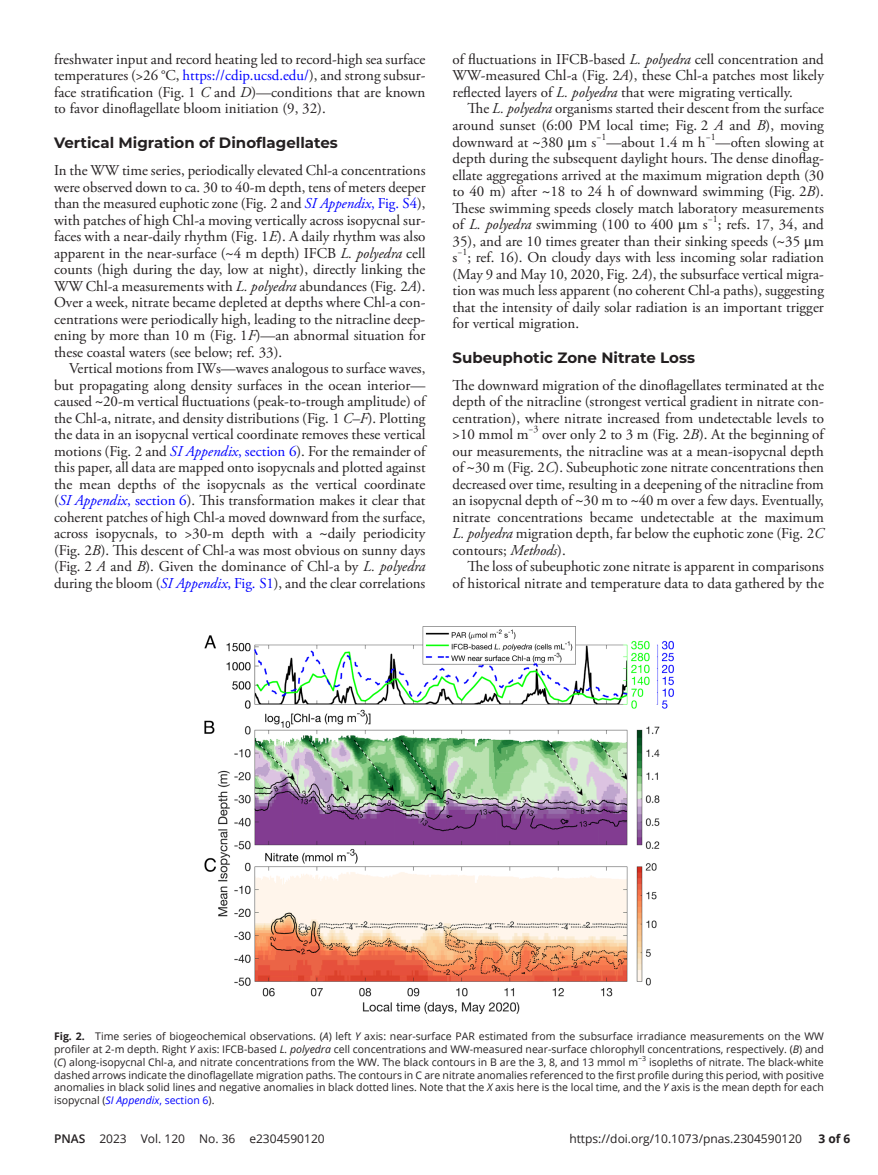
<style>
.page{position:relative;width:878px;height:1175px;background:#fff}
.page>*{position:absolute;margin:0;border:0;box-sizing:border-box;transform-origin:0 0}
.t1{font:15px/16.5px "Adobe Garamond Pro";color:#231f20;text-align:justify}
.t2{font:700 15px "Montserrat";color:#231f20}
.t3{font:12px "Open Sans";color:#231f20}
.t4{font:700 12px "Open Sans";color:#231f20}
.t5{font:10.5px/12.8px "Open Sans";color:#231f20;text-align:justify}
.t6{font:10.05px "Adobe Garamond Pro";color:#231f20}
.t7{font:7.05px "Open Sans";color:#231f20}
.s1{color:#00f}
.s2{font-style:italic}
.s3{font-style:italic;color:#00f}
.s4{font-family:"STIX"}
.s5{font-weight:700}
.s6{font-weight:600}
</style>
<div class="page">
<img style="left:204px;top:626px;width:469px;height:388px">
<p class="t1" style="left:54px;top:51px;width:373px">freshwater input and record heating led to record-high sea surface temperatures (&gt;26 °C, <span class="s1">https://cdip.ucsd.edu/</span>), and strong subsur&shy;face stratification (Fig. 1 <span class="s2">C</span> and <span class="s2">D</span>)—conditions that are known to favor dinoflagellate bloom initiation (9, 32).</p>
<p class="t2" style="left:54px;top:132px;width:285px">Vertical Migration of Dinoflagellates</p>
<p class="t1" style="left:54px;top:162px;width:373px">In the WW time series, periodically elevated Chl-a concentrations were observed down to ca. 30 to 40-m depth, tens of meters deeper than the measured euphotic zone (Fig. 2 and <span class="s3">SI Appendix</span><span class="s1">, Fig. S4</span>), with patches of high Chl-a moving vertically across isopycnal sur&shy;faces with a near-daily rhythm (Fig. 1<span class="s2">E</span>). A daily rhythm was also apparent in the near-surface (<span class="s4">~</span>4 m depth) IFCB <span class="s2">L. polyedra</span> cell counts (high during the day, low at night), directly linking the WW Chl-a measurements with <span class="s2">L. polyedra</span> abundances (Fig. 2<span class="s2">A</span>).<br>Over a week, nitrate became depleted at depths where Chl-a con&shy;centrations were periodically high, leading to the nitracline deep&shy;ening by more than 10 m (Fig. 1<span class="s2">F</span>)—an abnormal situation for these coastal waters (see below; ref. 33).</p>
<p class="t1" style="left:54px;top:360px;width:373px;text-indent:15px">Vertical motions from IWs—waves analogous to surface waves, but propagating along density surfaces in the ocean interior— caused <span class="s4">~</span>20-m vertical fluctuations (peak-to-trough amplitude) of the Chl-a, nitrate, and density distributions (Fig. 1 <span class="s2">C–F</span>). Plotting the data in an isopycnal vertical coordinate removes these vertical motions (Fig. 2 and <span class="s3">SI Appendix</span><span class="s1">, section 6</span>). For the remainder of this paper, all data are mapped onto isopycnals and plotted against the mean depths of the isopycnals as the vertical coordinate (<span class="s3">SI Appendix</span><span class="s1">, section 6</span>). This transformation makes it clear that coherent patches of high Chl-a moved downward from the surface, across isopycnals, to &gt;30-m depth with a <span class="s4">~</span>daily periodicity (Fig. 2<span class="s2">B</span>). This descent of Chl-a was most obvious on sunny days (Fig. 2 <span class="s2">A</span> and <span class="s2">B</span>). Given the dominance of Chl-a by <span class="s2">L. polyedra </span>during the bloom (<span class="s3">SI Appendix</span><span class="s1">, Fig. S1</span>), and the clear correlations</p>
<p class="t1" style="left:452px;top:51px;width:373px">of fluctuations in IFCB-based <span class="s2">L. polyedra</span> cell concentration and WW-measured Chl-a (Fig. 2<span class="s2">A</span>), these Chl-a patches most likely reflected layers of <span class="s2">L. polyedra</span> that were migrating vertically.</p>
<p class="t1" style="left:452px;top:101px;width:373px;text-indent:15px">The <span class="s2">L. polyedra</span> organisms started their descent from the surface around sunset (6:00 PM local time; Fig. 2 <span class="s2">A</span> and <span class="s2">B</span>), moving downward at <span class="s4">~</span>380 <span class="s4">μ</span>m s</p>
<p class="t6" style="left:596px;top:130px;width:11px">−1</p>
<p class="t1" style="left:606px;top:134px;width:101px">—about 1.4 m h</p>
<p class="t6" style="left:705px;top:130px;width:11px">−1</p>
<p class="t1" style="left:452px;top:134px;width:373px;text-indent:263px">—often slowing at depth during the subsequent daylight hours. The dense dinoflag&shy;ellate aggregations arrived at the maximum migration depth (30 to 40 m) after <span class="s4">~</span>18 to 24 h of downward swimming (Fig. 2<span class="s2">B</span>).<br>These swimming speeds closely match laboratory measurements of <span class="s2">L. polyedra</span> swimming (100 to 400 <span class="s4">μ</span>m s</p>
<p class="t6" style="left:707px;top:213px;width:11px">−1</p>
<p class="t1" style="left:452px;top:216px;width:373px;text-indent:265px">; refs. 17, 34, and 35), and are 10 times greater than their sinking speeds (<span class="s4">~</span>35 <span class="s4">μ</span>m s</p>
<p class="t6" style="left:457px;top:246px;width:11px">−1</p>
<p class="t1" style="left:452px;top:249px;width:373px;text-indent:15px">; ref. 16). On cloudy days with less incoming solar radiation (May 9 and May 10, 2020, Fig. 2<span class="s2">A</span>), the subsurface vertical migra&shy;tion was much less apparent (no coherent Chl-a paths), suggesting that the intensity of daily solar radiation is an important trigger for vertical migration.</p>
<p class="t2" style="left:452px;top:346px;width:244px">Subeuphotic Zone Nitrate Loss</p>
<p class="t1" style="left:452px;top:377px;width:373px">The downward migration of the dinoflagellates terminated at the depth of the nitracline (strongest vertical gradient in nitrate con&shy;centration), where nitrate increased from undetectable levels to &gt;10 mmol m</p>
<p class="t6" style="left:528px;top:423px;width:11px">−3</p>
<p class="t1" style="left:452px;top:426px;width:373px;text-indent:90px">over only 2 to 3 m (Fig. 2<span class="s2">B</span>). At the beginning of our measurements, the nitracline was at a mean-isopycnal depth of <span class="s4">~</span>30 m (Fig. 2<span class="s2">C</span>). Subeuphotic zone nitrate concentrations then decreased over time, resulting in a deepening of the nitracline from an isopycnal depth of <span class="s4">~</span>30 m to <span class="s4">~</span>40 m over a few days. Eventually, nitrate concentrations became undetectable at the maximum <span class="s2">L. polyedra</span> migration depth, far below the euphotic zone (Fig. 2<span class="s2">C </span>contours; <span class="s2">Methods</span>).</p>
<p class="t1" style="left:452px;top:558px;width:373px;text-align:right">The loss of subeuphotic zone nitrate is apparent in comparisons of historical nitrate and temperature data to data gathered by the</p>
<p class="t5" style="left:54px;top:1029px;width:771px"><span class="s5">Fig. 2.</span> Time series of biogeochemical observations. (<span class="s2">A</span>) left <span class="s2">Y</span> axis: near-surface PAR estimated from the subsurface irradiance measurements on the WW profiler at 2-m depth. Right <span class="s2">Y</span> axis: IFCB-based <span class="s2">L. polyedra</span> cell concentrations and WW-measured near-surface chlorophyll concentrations, respectively. (<span class="s2">B</span>) and (<span class="s2">C</span>) along-isopycnal Chl-a, and nitrate concentrations from the WW. The black contours in B are the 3, 8, and 13 mmol m</p>
<p class="t7" style="left:638px;top:1053px;width:9px">−3</p>
<p class="t5" style="left:54px;top:1055px;width:771px;text-indent:594px">isopleths of nitrate. The black-white dashed arrows indicate the dinoflagellate migration paths. The contours in C are nitrate anomalies referenced to the first profile during this period, with positive anomalies in black solid lines and negative anomalies in black dotted lines. Note that the <span class="s2">X</span> axis here is the local time, and the <span class="s2">Y</span> axis is the mean depth for each isopycnal (<span class="s3">SI Appendix</span><span class="s1">, section 6</span>).</p>
<p class="t3" style="left:54px;top:1130px;width:272px"><span class="s6">PNAS</span> 2023 Vol. 120 No. 36 e2304590120</p>
<p class="t3" style="left:569px;top:1130px;width:234px">https://doi.org/10.1073/pnas.2304590120</p>
<p class="t4" style="left:818px;top:1130px;width:34px">3 of 6</p>
</div>
